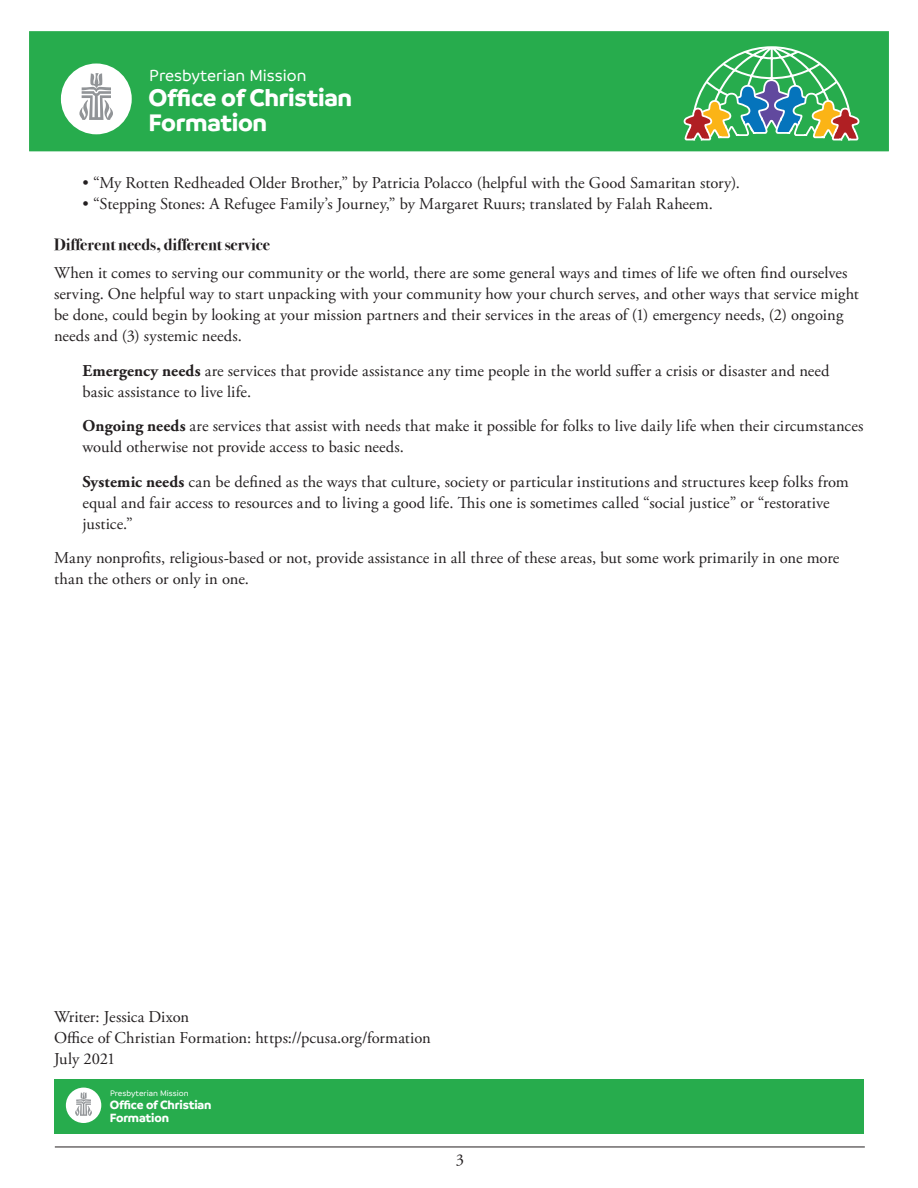
<style>
.page{position:relative;width:918px;height:1188px;background:#fff}
.page>*{position:absolute;margin:0;border:0;box-sizing:border-box;transform-origin:0 0}
.t1{font:700 25.8px/25.5px "Branding";letter-spacing:-.01em;color:#fff}
.t2{font:500 17.25px "Branding";color:#fff}
.Body{font:16.5px/21px "Adobe Garamond Pro";letter-spacing:.005em;color:#231f20}
.Body_head{font:700 16.5px "Bodoni Svty Two OSITCTT";color:#231f20}
.t3{font:700 12.9px/12.8px "Branding";letter-spacing:-.01em;color:#fff}
.t4{font:500 8.55px "Branding";color:#fff}
.s1{font-weight:700}
</style>
<div class="page">
<div style="left:27px;top:29px;width:864px;height:124px;background:#27ac4d;border:2px solid #fff"></div>
<svg style="left:683px;top:46px;width:177px;height:107px"></svg>
<div style="left:61px;top:64px;width:71px;height:70px;background:#fff;border-radius:50%"></div>
<svg style="left:79px;top:73px;width:34px;height:47px"></svg>
<hr style="left:55px;top:1147px;width:810px;height:1px;background:#231f20">
<div style="left:55px;top:1080px;width:809px;height:54px;background:#27ac4d"></div>
<div style="left:66px;top:1088px;width:35px;height:35px;background:#fff;border-radius:50%"></div>
<svg style="left:75px;top:1092px;width:17px;height:24px"></svg>
<p class="t2" style="left:149px;top:66px;width:159px">Presbyterian Mission</p>
<h1 class="t1" style="left:148px;top:85px;width:205px">Office of Christian<br>Formation</h1>
<p class="Body" style="left:82px;top:173px;width:659px">• “My Rotten Redheaded Older Brother,” by Patricia Polacco (helpful with the Good Samaritan story).</p>
<p class="Body" style="left:82px;top:194px;width:632px">• “Stepping Stones: A Refugee Family’s Journey,” by Margaret Ruurs; translated by Falah Raheem.</p>
<p class="Body_head" style="left:54px;top:235px;width:217px">Different needs, different service</p>
<p class="Body" style="left:54px;top:263px;width:807px">When it comes to serving our community or the world, there are some general ways and times of life we often find ourselves serving. One helpful way to start unpacking with your community how your church serves, and other ways that service might be done, could begin by looking at your mission partners and their services in the areas of (1) emergency needs, (2) ongoing needs and (3) systemic needs.</p>
<p class="Body" style="left:82px;top:360px;width:748px"><span class="s1">Emergency needs</span> are services that provide assistance any time people in the world suffer a crisis or disaster and need basic assistance to live life.</p>
<p class="Body" style="left:82px;top:416px;width:783px"><span class="s1">Ongoing needs</span> are services that assist with needs that make it possible for folks to live daily life when their circumstances would otherwise not provide access to basic needs.</p>
<p class="Body" style="left:82px;top:471px;width:768px"><span class="s1">Systemic needs</span> can be defined as the ways that culture, society or particular institutions and structures keep folks from equal and fair access to resources and to living a good life. This one is sometimes called “social justice” or “restorative justice.”</p>
<p class="Body" style="left:54px;top:548px;width:787px">Many nonprofits, religious-based or not, provide assistance in all three of these areas, but some work primarily in one more than the others or only in one.</p>
<p class="Body" style="left:54px;top:1007px;width:137px">Writer: Jessica Dixon</p>
<p class="Body" style="left:54px;top:1028px;width:378px">Office of Christian Formation: https://pcusa.org/formation</p>
<p class="Body" style="left:54px;top:1049px;width:63px">July 2021</p>
<p class="t4" style="left:110px;top:1089px;width:80px">Presbyterian Mission</p>
<p class="t3" style="left:110px;top:1098px;width:103px">Office of Christian<br>Formation</p>
<p class="Body" style="left:456px;top:1150px;width:10px">3</p>
</div>
